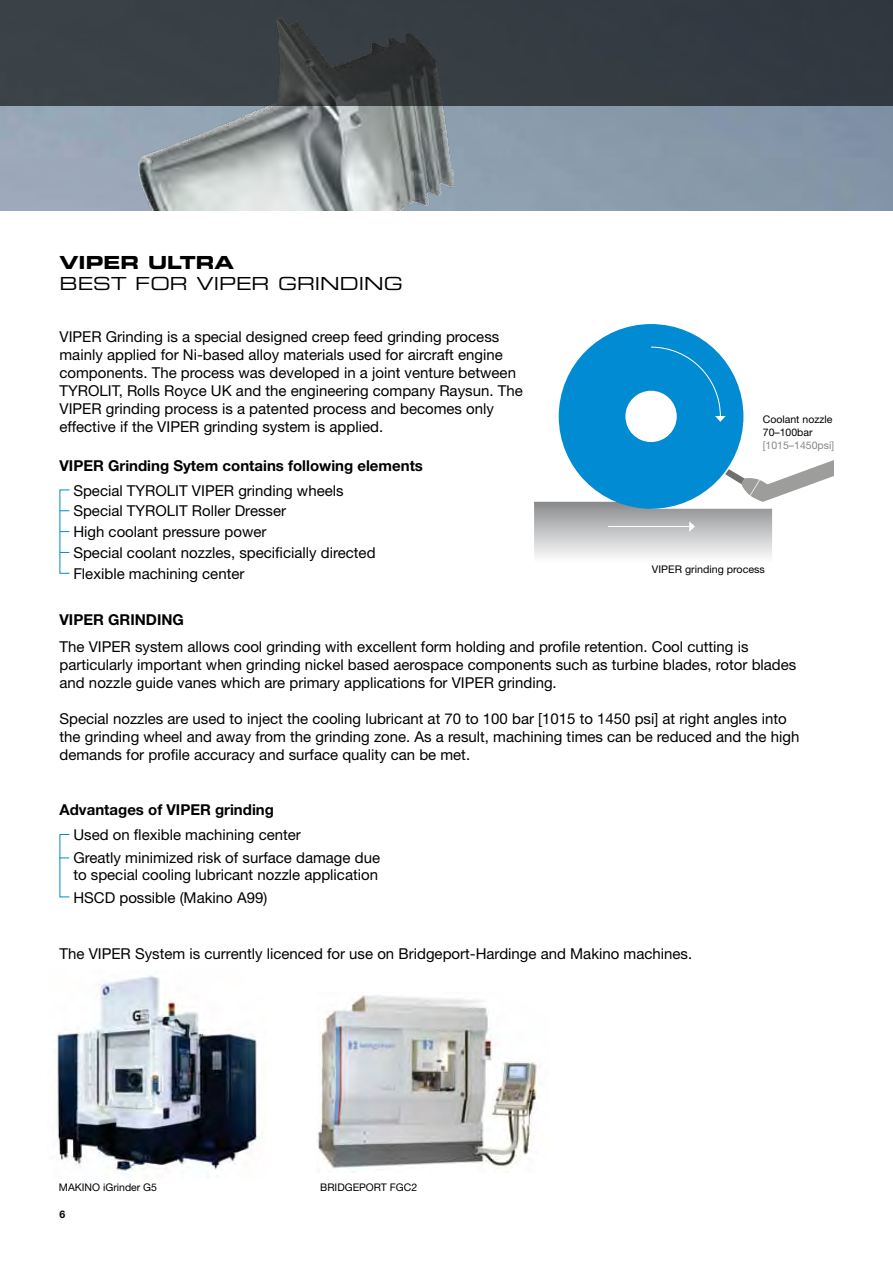
<style>
.page{position:relative;width:893px;height:1263px;background:#fff}
.page>*{position:absolute;margin:0;border:0;box-sizing:border-box;transform-origin:0 0}
.t1{font:18px "Eurostile Extended Two";color:#000}
.t2{font:18px "Eurostile Bold Extended Two";color:#000}
.t3{font:15px/18px "Helvetica Neue";color:#000}
.t4{font:700 15px "Helvetica Neue";color:#000}
.t5{font:10.5px/12.6px "Helvetica Neue";color:#000}
.t6{font:10.5px "Helvetica Neue";color:#87888a}
.t7{font:700 10.5px "Helvetica Neue";color:#000}
</style>
<div class="page">
<img style="left:0;top:105px;width:893px;height:105px">
<img style="left:57px;top:975px;width:206px;height:203px">
<img style="left:317px;top:992px;width:224px;height:181px">
<img style="left:139px;top:105px;width:314px;height:105px">
<div style="left:559px;top:324px;width:184px;height:185px;background:#008bd2;border-radius:50%"></div>
<div style="left:625px;top:391px;width:52px;height:51px;background:#fff;border-radius:50%"></div>
<svg style="left:534px;top:459px;width:299px;height:98px"></svg>
<svg style="left:650px;top:346px;width:76px;height:76px"></svg>
<svg style="left:0;top:0;width:893px;height:105px;background:#363c42"></svg>
<p class="t2" style="left:60px;top:250px;width:35px">VIPER</p>
<p class="t2" style="left:148px;top:250px;width:88px">ULTRA</p>
<p class="t1" style="left:60px;top:271px;width:18px">BEST</p>
<p class="t1" style="left:135px;top:271px;width:34px">FOR</p>
<p class="t1" style="left:196px;top:271px;width:208px">VIPER GRINDING</p>
<p class="t3" style="left:60px;top:327px;width:465px;text-indent:46px">Grinding is a special designed creep feed grinding process mainly applied for Ni-based alloy materials used for aircraft engine components. The process was developed in a joint venture between TYROLIT, Rolls Royce UK and the engineering company Raysun. The VIPER grinding process is a patented process and becomes only effective if the VIPER grinding system is applied.</p>
<p class="t3" style="left:60px;top:327px;width:19px">Viper</p>
<p class="t4" style="left:60px;top:456px;width:19px">Viper</p>
<p class="t4" style="left:108px;top:456px;width:316px">Grinding Sytem contains following elements</p>
<p class="t3" style="left:73px;top:480px;width:304px;line-height:20.7px">Special TYROLIT VIPER grinding wheels Special TYROLIT Roller Dresser<br>High coolant pressure power<br>Special coolant nozzles, specificially directed Flexible machining center</p>
<p class="t5" style="left:763px;top:413px;width:71px">Coolant nozzle<br>70–100bar</p>
<p class="t6" style="left:763px;top:438px;width:73px">[1015–1450psi]</p>
<p class="t5" style="left:652px;top:563px;width:115px">VIPER grinding process</p>
<p class="t4" style="left:60px;top:610px;width:126px">VIPER GRINDING</p>
<p class="t3" style="left:60px;top:637px;width:48px">The Viper</p>
<p class="t3" style="left:60px;top:637px;width:738px;text-indent:76px">system allows cool grinding with excellent form holding and profile retention. Cool cutting is particularly important when grinding nickel based aerospace components such as turbine blades, rotor blades and nozzle guide vanes which are primary applications for VIPER grinding.</p>
<p class="t3" style="left:60px;top:709px;width:741px">Special nozzles are used to inject the cooling lubricant at 70 to 100 bar [1015 to 1450 psi] at right angles into the grinding wheel and away from the grinding zone. As a result, machining times can be reduced and the high demands for profile accuracy and surface quality can be met.</p>
<p class="t4" style="left:60px;top:801px;width:216px">Advantages of VIPER grinding</p>
<p class="t3" style="left:73px;top:823px;width:308px;line-height:22.8px">Used on flexible machining center<br>Greatly minimized risk of surface damage due</p>
<p class="t3" style="left:73px;top:863px;width:306px;line-height:22.8px">to special cooling lubricant nozzle application<br>HSCD possible (Makino A99)</p>
<p class="t3" style="left:60px;top:944px;width:634px">The VIPER System is currently licenced for use on Bridgeport-Hardinge and Makino machines.</p>
<p class="t5" style="left:59px;top:1181px;width:100px">MAKINO iGrinder G5</p>
<p class="t7" style="left:60px;top:1208px;width:7px">6</p>
<p class="t5" style="left:320px;top:1181px;width:99px">BRIDGEPORT FGC2</p>
</div>
